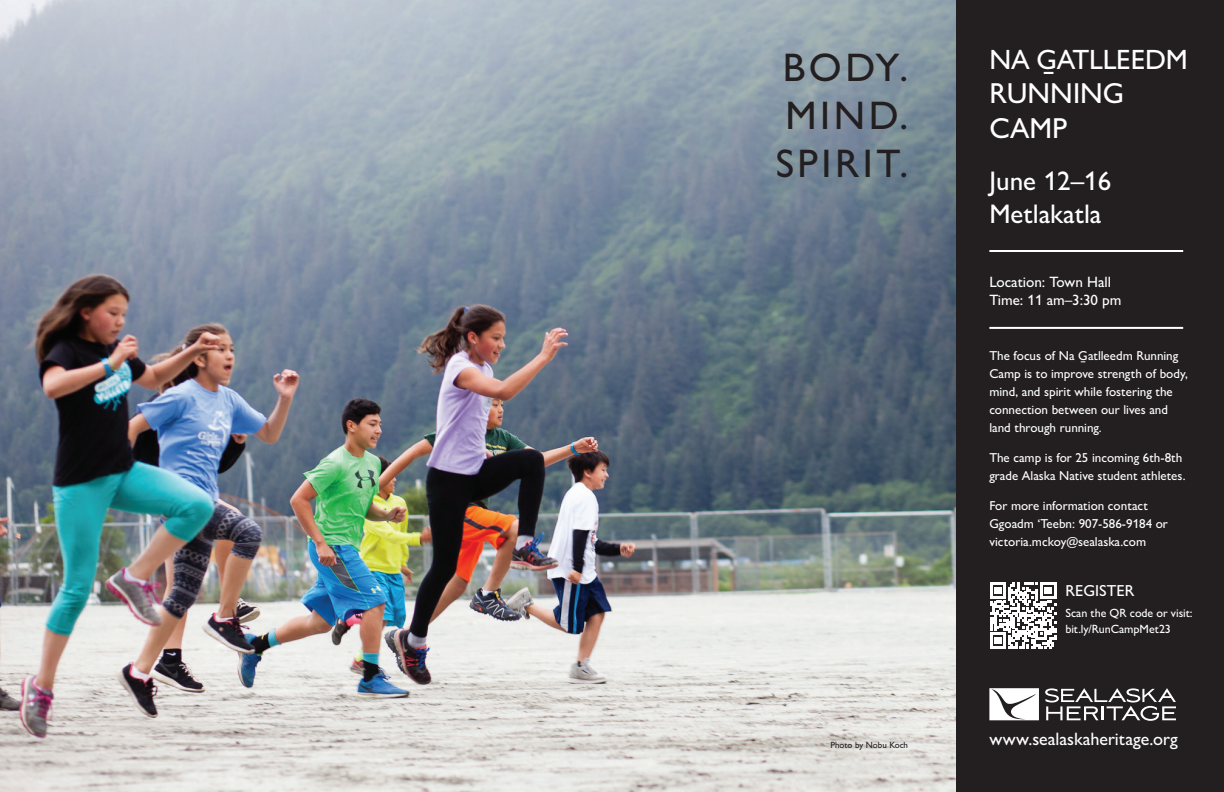
<style>
.page{position:relative;width:1224px;height:792px;background:#fff}
.page>*{position:absolute;margin:0;border:0;box-sizing:border-box;transform-origin:0 0}
.t1{font:500 40px/48px "Gill Sans MT Std";letter-spacing:.09em;color:#231f20;text-align:justify}
.t2{font:500 29px/34.8px "Gill Sans Nova";color:#fff}
.t3{font:500 28px "Gill Sans Nova";letter-spacing:-.005em;color:#fff}
.t4{font:600 28px "Montserrat";color:#fff}
.t5{font:500 27px/33.6px "Gill Sans Nova";color:#fff}
.t6{font:500 18px "Gill Sans Nova";color:#fff}
.t7{font:500 16px "Gill Sans Nova";color:#fff}
.t8{font:500 15px/18px "Gill Sans Nova";color:#fff}
.t9{font:500 13px/18px "Gill Sans Nova";color:#fff}
.t10{font:500 12px/16.4px "Gill Sans Nova";letter-spacing:-.005em;color:#fff}
.t11{font:500 9px "Gill Sans MT Std";color:#231f20}
.s1{font-family:"Montserrat";font-weight:600}
</style>
<div class="page">
<div style="left:950px;top:0;width:274px;height:792px;background:#231f20"></div>
<img style="left:0;top:0;width:955px;height:792px">
<svg style="left:989px;top:688px;width:50px;height:32px;background:#e1e0e0"></svg>
<svg style="left:1045px;top:688px;width:131px;height:33px"></svg>
<hr style="left:989px;top:250px;width:194px;height:2px;background:#fff">
<hr style="left:989px;top:327px;width:194px;height:2px;background:#fff">
<svg style="left:990px;top:583px;width:66px;height:66px"></svg>
<h1 class="t1" style="left:776px;top:43px;width:134px">BODY.<br>MIND.<br>SPIRIT.</h1>
<h3 class="t3" style="left:989px;top:42px;width:200px">NA GATLLEEDM</h3>
<h3 class="t4" style="left:1057px;top:39px;width:15px">̱</h3>
<h2 class="t2" style="left:989px;top:76px;width:136px">RUNNING<br>CAMP</h2>
<h3 class="t5" style="left:989px;top:163px;width:123px">June 12–16<br>Metlakatla</h3>
<p class="t8" style="left:989px;top:273px;width:134px">Location: Town Hall<br>Time: 11 am–3:30 pm</p>
<p class="t9" style="left:989px;top:346px;width:200px">The focus of Na G<span class="s1">̱</span>atlleedm Running<br>Camp is to improve strength of body, mind, and spirit while fostering the connection between our lives and land through running.</p>
<p class="t9" style="left:989px;top:448px;width:198px">The camp is for 25 incoming 6th-8th grade Alaska Native student athletes.</p>
<p class="t9" style="left:989px;top:496px;width:180px">For more information contact<br>Ggoadm ‘Teebn: 907-586-9184 or victoria.mckoy@sealaska.com</p>
<p class="t7" style="left:1065px;top:580px;width:70px">REGISTER</p>
<p class="t10" style="left:1065px;top:605px;width:129px">Scan the QR code or visit: bit.ly/RunCampMet23</p>
<p class="t11" style="left:831px;top:739px;width:79px">Photo by Nobu Koch</p>
<h3 class="t6" style="left:989px;top:728px;width:190px">www.sealaskaheritage.org</h3>
</div>
